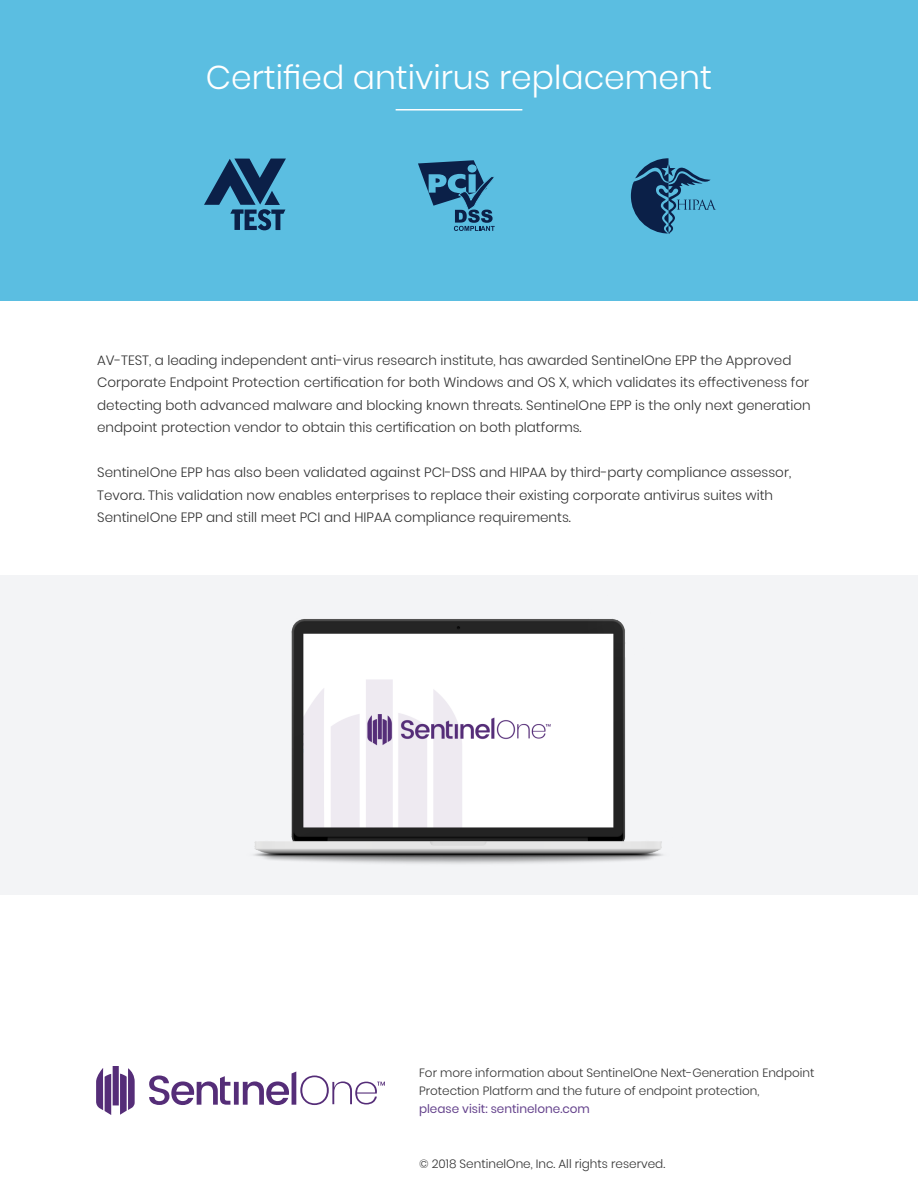
<style>
.page{position:relative;width:918px;height:1188px;background:#fff}
.page>*{position:absolute;margin:0;border:0;box-sizing:border-box;transform-origin:0 0}
.t1{font:300 33px "Poppins";color:#fff}
.t2{font:300 13.5px/22.5px "Poppins";color:#333}
.t3{font:300 12px/18px "Poppins";color:#333}
.t4{font:12px "Poppins";color:#64428c}
</style>
<div class="page">
<div style="left:0;top:0;width:918px;height:300px;background:#5bbee1"></div>
<hr style="left:396px;top:109px;width:126px;height:2px;background:#fff">
<div style="left:0;top:575px;width:918px;height:319px;background:#f3f4f6"></div>
<img style="left:254px;top:619px;width:409px;height:245px">
<svg style="left:96px;top:1066px;width:39px;height:49px"></svg>
<svg style="left:149px;top:1072px;width:236px;height:33px"></svg>
<svg style="left:630px;top:158px;width:86px;height:76px"></svg>
<svg style="left:204px;top:159px;width:82px;height:71px"></svg>
<svg style="left:418px;top:160px;width:77px;height:71px"></svg>
<h1 class="t1" style="left:206px;top:59px;width:508px">Certified antivirus replacement</h1>
<p class="t2" style="left:97px;top:349px;width:715px">AV-TEST, a leading independent anti-virus research institute, has awarded SentinelOne EPP the Approved Corporate Endpoint Protection certification for both Windows and OS X, which validates its effectiveness for detecting both advanced malware and blocking known threats. SentinelOne EPP is the only next generation endpoint protection vendor to obtain this certification on both platforms.</p>
<p class="t2" style="left:97px;top:461px;width:695px">SentinelOne EPP has also been validated against PCI-DSS and HIPAA by third-party compliance assessor,<br>Tevora. This validation now enables enterprises to replace their existing corporate antivirus suites with<br>SentinelOne EPP and still meet PCI and HIPAA compliance requirements.</p>
<p class="t3" style="left:419px;top:1064px;width:397px">For more information about SentinelOne Next-Generation Endpoint<br>Protection Platform and the future of endpoint protection,</p>
<p class="t4" style="left:419px;top:1102px;width:172px">please visit: sentinelone.com</p>
<p class="t3" style="left:419px;top:1155px;width:248px">© 2018 SentinelOne, Inc. All rights reserved.</p>
</div>
